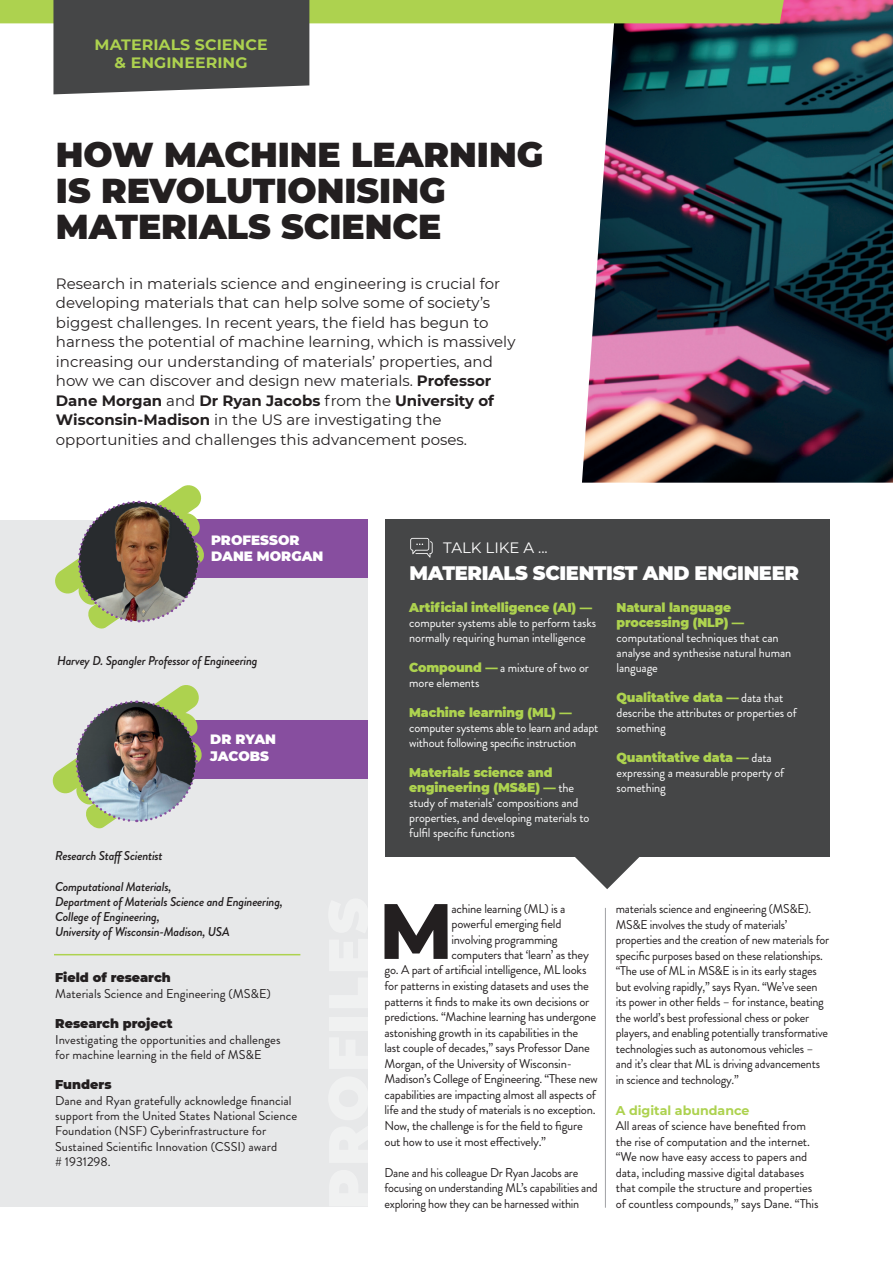
<style>
.page{position:relative;width:893px;height:1263px;background:#fff}
.page>*{position:absolute;margin:0;border:0;box-sizing:border-box;transform-origin:0 0}
.t1{font:800 78.3px "Montserrat";color:#231f20}
.t2{font:900 34.5px/36px "Montserrat";color:#231f20}
.t3{font:900 19.5px "Montserrat";letter-spacing:-.02em;color:#fff}
.t4{font:15px/19.5px "Montserrat";color:#231f20}
.t5{font:700 15px/18px "Montserrat";letter-spacing:.005em;color:#add24f;text-align:center;scale:1.05 1}
.t6{font:15px "Montserrat";color:#fff}
.t7{font:900 13.5px/16.2px "Montserrat";color:#fff}
.t8{font:12.75px/15.5px "Brandon Grotesque";letter-spacing:-.02em;color:#231f20}
.t9{font:12.75px/15px "Brandon Grotesque";letter-spacing:-.01em;color:#fff}
.t10{font:12.75px/15.5px "Brandon Grotesque";letter-spacing:-.02em;color:#231f20;scale:.96 1}
.t11{font:12.75px/15.3px "Brandon Grotesque";color:#231f20}
.t12{font:italic 500 12.75px/15.3px "Brandon Grotesque";letter-spacing:-.02em;color:#231f20}
.t13{font:900 12.75px "Montserrat";color:#231f20}
.t14{font:700 12.75px "Montserrat";color:#add24f}
.s1{font-weight:700}
.s2{font-family:"Montserrat";font-weight:900}
.s3{font-family:"Montserrat";font-weight:900;color:#add24f}
</style>
<div class="page">
<img style="left:582px;top:0;width:311px;height:483px">
<svg style="left:0;top:0;width:784px;height:94px"></svg>
<div style="left:385px;top:520px;width:444px;height:337px;background:#454647"></div>
<svg style="left:410px;top:538px;width:23px;height:20px"></svg>
<svg style="left:575px;top:857px;width:65px;height:32px"></svg>
<hr style="left:605px;top:908px;width:1px;height:300px;background:#a0a1a5">
<div style="left:0;top:520px;width:368px;height:686px;background:#e7e8e9"></div>
<div style="left:123px;top:520px;width:245px;height:58px;background:#874e9f"></div>
<div style="left:123px;top:720px;width:245px;height:58px;background:#874e9f"></div>
<hr style="left:54px;top:954px;width:246px;height:1px;background:#add24f">
<svg style="left:55px;top:485px;width:150px;height:144px"></svg>
<img style="left:52px;top:685px;width:151px;height:144px">
<p class="t5" style="left:95px;top:35px;width:166px">MATERIALS SCIENCE &amp; ENGINEERING</p>
<p class="t2" style="left:56px;top:134px;width:489px">HOW MACHINE LEARNING<br>IS REVOLUTIONISING<br>MATERIALS SCIENCE</p>
<p class="t4" style="left:56px;top:273px;width:461px">Research in materials science and engineering is crucial for developing materials that can help solve some of society’s biggest challenges. In recent years, the field has begun to harness the potential of machine learning, which is massively increasing our understanding of materials’ properties, and how we can discover and design new materials. <span class="s1">Professor Dane Morgan</span> and <span class="s1">Dr Ryan Jacobs</span> from the <span class="s1">University of Wisconsin-Madison</span> in the US are investigating the opportunities and challenges this advancement poses.</p>
<p class="t7" style="left:211px;top:531px;width:114px">PROFESSOR<br>DANE MORGAN</p>
<p class="t12" style="left:57px;top:653px;width:202px">Harvey D. Spangler Professor of Engineering</p>
<p class="t7" style="left:210px;top:731px;width:67px">DR RYAN<br>JACOBS</p>
<p class="t12" style="left:55px;top:848px;width:109px">Research Staff Scientist</p>
<p class="t12" style="left:55px;top:879px;width:118px">Computational Materials,</p>
<p class="t12" style="left:55px;top:894px;width:229px">Department of Materials Science and Engineering,<br>College of Engineering,<br>University of Wisconsin-Madison, USA</p>
<p class="t13" style="left:55px;top:968px;width:117px">Field of research</p>
<p class="t11" style="left:55px;top:986px;width:217px">Materials Science and Engineering (MS&amp;E)</p>
<p class="t11" style="left:55px;top:1016px;width:227px"><span class="s2">Research project<br></span>Investigating the opportunities and challenges for machine learning in the field of MS&amp;E</p>
<p class="t13" style="left:55px;top:1075px;width:58px">Funders</p>
<p class="t11" style="left:55px;top:1093px;width:243px">Dane and Ryan gratefully acknowledge financial support from the United States National Science Foundation (NSF) Cyberinfrastructure for Sustained Scientific Innovation (CSSI) award</p>
<p class="t11" style="left:55px;top:1154px;width:57px"># 1931298.</p>
<p class="t6" style="left:443px;top:537px;width:106px">TALK LIKE A ...</p>
<p class="t3" style="left:410px;top:558px;width:391px">MATERIALS SCIENTIST AND ENGINEER</p>
<p class="t9" style="left:409px;top:600px;width:188px"><span class="s3">Artificial intelligence (AI) — </span>computer systems able to perform tasks normally requiring human intelligence</p>
<p class="t9" style="left:409px;top:660px;width:181px"><span class="s3">Compound —</span> a mixture of two or more elements</p>
<p class="t9" style="left:409px;top:705px;width:191px"><span class="s3">Machine learning (ML) — </span>computer systems able to learn and adapt without following specific instruction</p>
<p class="t9" style="left:409px;top:765px;width:182px"><span class="s3">Materials science and engineering (MS&amp;E) —</span> the study of materials’ compositions and properties, and developing materials to fulfil specific functions</p>
<p class="t9" style="left:617px;top:600px;width:176px"><span class="s3">Natural language processing (NLP) — </span>computational techniques that can analyse and synthesise natural human language</p>
<p class="t9" style="left:617px;top:690px;width:182px"><span class="s3">Qualitative data —</span> data that describe the attributes or properties of something</p>
<p class="t9" style="left:617px;top:750px;width:169px"><span class="s3">Quantitative data —</span> data expressing a measurable property of something</p>
<p class="t1" style="left:379px;top:874px;width:75px">M</p>
<p class="t8" style="left:451px;top:901px;width:116px">achine learning (ML) is a</p>
<p class="t8" style="left:451px;top:916px;width:111px">powerful emerging field</p>
<p class="t8" style="left:451px;top:932px;width:108px">involving programming</p>
<p class="t8" style="left:451px;top:947px;width:139px">computers that ‘learn’ as they</p>
<p class="t8" style="left:384px;top:962px;width:203px">go. A part of artificial intelligence, ML looks</p>
<p class="t8" style="left:384px;top:978px;width:206px">for patterns in existing datasets and uses the</p>
<p class="t8" style="left:384px;top:994px;width:206px">patterns it finds to make its own decisions or</p>
<p class="t8" style="left:384px;top:1009px;width:213px">predictions. “Machine learning has undergone</p>
<p class="t8" style="left:384px;top:1025px;width:195px">astonishing growth in its capabilities in the</p>
<p class="t8" style="left:384px;top:1040px;width:207px">last couple of decades,” says Professor Dane</p>
<p class="t8" style="left:384px;top:1056px;width:189px">Morgan, of the University of Wisconsin-</p>
<p class="t8" style="left:384px;top:1071px;width:215px">Madison’s College of Engineering. “These new</p>
<p class="t8" style="left:384px;top:1087px;width:213px">capabilities are impacting almost all aspects of</p>
<p class="t8" style="left:384px;top:1102px;width:213px">life and the study of materials is no exception.</p>
<p class="t8" style="left:384px;top:1118px;width:200px">Now, the challenge is for the field to figure</p>
<p class="t8" style="left:384px;top:1133px;width:163px">out how to use it most effectively.”</p>
<p class="t10" style="left:384px;top:1164px;width:224px">Dane and his colleague Dr Ryan Jacobs are focusing on understanding ML’s capabilities and exploring how they can be harnessed within</p>
<p class="t10" style="left:616px;top:901px;width:224px">materials science and engineering (MS&amp;E).<br>MS&amp;E involves the study of materials’ properties and the creation of new materials for specific purposes based on these relationships. “The use of ML in MS&amp;E is in its early stages but evolving rapidly,” says Ryan. “We’ve seen its power in other fields – for instance, beating the world’s best professional chess or poker players, and enabling potentially transformative technologies such as autonomous vehicles – and it’s clear that ML is driving advancements in science and technology.”</p>
<p class="t14" style="left:616px;top:1101px;width:135px">A digital abundance</p>
<p class="t8" style="left:616px;top:1118px;width:204px">All areas of science have benefited from the rise of computation and the internet. “We now have easy access to papers and data, including massive digital databases that compile the structure and properties of countless compounds,” says Dane. “This</p>
</div>
